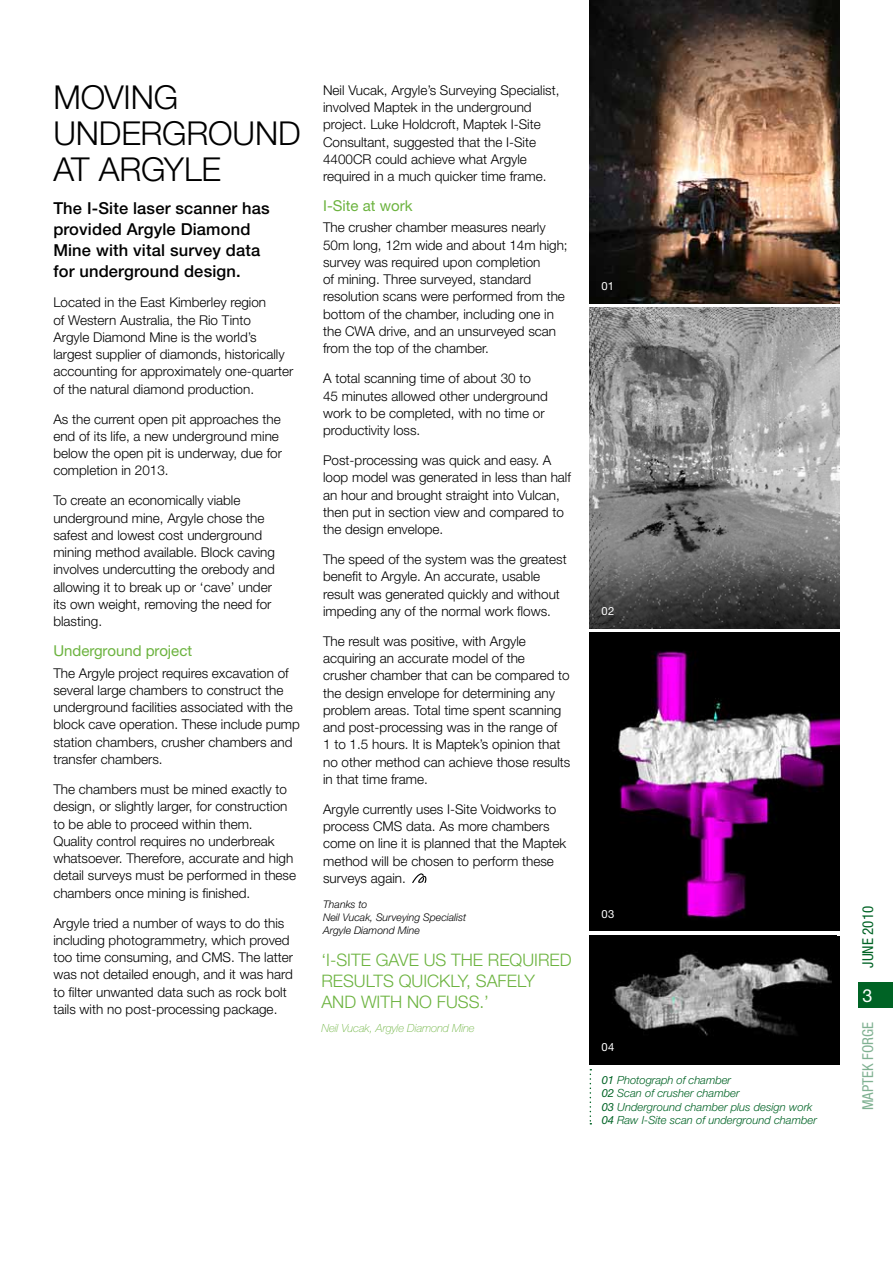
<style>
.page{position:relative;width:893px;height:1263px;background:#fff}
.page>*{position:absolute;margin:0;border:0;box-sizing:border-box;transform-origin:0 0}
.t1{font:300 33px/36px "Helvetica Neue LT Std";letter-spacing:-.005em;color:#000}
.t2{font:18px "Helvetica Neue LT Std";color:#fff}
.t3{font:300 17.25px/21px "Helvetica Neue LT Std";color:#6cb33f}
.t4{font:500 16.5px/21px "Helvetica Neue LT Std";letter-spacing:.01em;color:#000}
.t5{font:15px "Helvetica Neue LT Std";color:#6cb33f}
.t6{font:condensed 15px "Helvetica Neue LT Std";color:#80b192}
.t7{font:condensed 15px "Helvetica Neue LT Std";color:#006325}
.t8{font:300 13.5px/17.2px "Helvetica Neue LT Std";color:#000}
.t9{font:italic 300 11.25px/13.5px "Helvetica Neue LT Std";color:#006325}
.t10{font:italic 100 11.25px "Helvetica Neue LT Std";letter-spacing:-.005em;color:#6cb33f}
.t11{font:11.25px "Helvetica Neue LT Std";letter-spacing:.02em;color:#fff}
.t12{font:italic 300 10.5px/12.8px "Helvetica Neue LT Std";color:#000}
.s1{font-weight:400}
.s2{font-weight:400;font-style:normal;color:#fff}
</style>
<div class="page">
<div style="left:858px;top:982px;width:35px;height:25px;background:#006325"></div>
<svg style="left:412px;top:873px;width:14px;height:10px"></svg>
<svg style="left:590px;top:1069px;width:1px;height:55px"></svg>
<img style="left:590px;top:0;width:250px;height:303px">
<img style="left:590px;top:308px;width:250px;height:320px">
<div style="left:590px;top:633px;width:250px;height:298px;background:#000"></div>
<img style="left:618px;top:651px;width:222px;height:268px">
<div style="left:590px;top:935px;width:250px;height:129px;background:#000"></div>
<img style="left:613px;top:954px;width:219px;height:82px">
<h1 class="t1" style="left:53px;top:78px;width:249px">MOVING<br>UNDERGROUND<br>AT ARGYLE</h1>
<p class="t4" style="left:53px;top:198px;width:218px">The I-Site laser scanner has provided Argyle Diamond<br>Mine with vital survey data for underground design.</p>
<p class="t8" style="left:53px;top:294px;width:242px">Located in the East Kimberley region<br>of Western Australia, the Rio Tinto<br>Argyle Diamond Mine is the world’s largest supplier of diamonds, historically accounting for approximately one-quarter of the natural diamond production.</p>
<p class="t8" style="left:53px;top:410px;width:230px">As the current open pit approaches the end of its life, a new underground mine below the open pit is underway, due for completion in 2013.</p>
<p class="t8" style="left:53px;top:492px;width:223px">To create an economically viable underground mine, Argyle chose the safest and lowest cost underground mining method available. Block caving involves undercutting the orebody and allowing it to break up or ‘cave’ under its own weight, removing the need for blasting.</p>
<p class="t5" style="left:53px;top:642px;width:140px">Underground project</p>
<p class="t8" style="left:53px;top:664px;width:248px">The Argyle project requires excavation of several large chambers to construct the underground facilities associated with the block cave operation. These include pump station chambers, crusher chambers and transfer chambers.</p>
<p class="t8" style="left:53px;top:780px;width:244px">The chambers must be mined exactly to design, or slightly larger, for construction to be able to proceed within them.<br>Quality control requires no underbreak whatsoever. Therefore, accurate and high detail surveys must be performed in these chambers once mining is finished.</p>
<p class="t8" style="left:53px;top:914px;width:241px">Argyle tried a number of ways to do this including photogrammetry, which proved too time consuming, and CMS. The latter was not detailed enough, and it was hard to filter unwanted data such as rock bolt tails with no post-processing package.</p>
<p class="t8" style="left:323px;top:81px;width:238px">Neil Vucak, Argyle’s Surveying Specialist, involved Maptek in the underground project. Luke Holdcroft, Maptek I-Site Consultant, suggested that the I-Site 4400CR could achieve what Argyle required in a much quicker time frame.</p>
<p class="t5" style="left:323px;top:197px;width:91px">I-Site at work</p>
<p class="t8" style="left:323px;top:219px;width:246px">The crusher chamber measures nearly 50m long, 12m wide and about 14m high; survey was required upon completion<br>of mining. Three surveyed, standard resolution scans were performed from the bottom of the chamber, including one in the CWA drive, and an unsurveyed scan from the top of the chamber.</p>
<p class="t8" style="left:323px;top:370px;width:226px">A total scanning time of about 30 to<br>45 minutes allowed other underground work to be completed, with no time or productivity loss.</p>
<p class="t8" style="left:323px;top:451px;width:249px">Post-processing was quick and easy. A loop model was generated in less than half an hour and brought straight into Vulcan, then put in section view and compared to the design envelope.</p>
<p class="t8" style="left:323px;top:550px;width:245px">The speed of the system was the greatest benefit to Argyle. An accurate, usable result was generated quickly and without impeding any of the normal work flows.</p>
<p class="t8" style="left:323px;top:632px;width:249px">The result was positive, with Argyle acquiring an accurate model of the crusher chamber that can be compared to the design envelope for determining any problem areas. Total time spent scanning and post-processing was in the range of<br>1 to 1.5 hours. It is Maptek’s opinion that no other method can achieve those results in that time frame.</p>
<p class="t8" style="left:323px;top:800px;width:245px">Argyle currently uses I-Site Voidworks to process CMS data. As more chambers come on line it is planned that the Maptek method will be chosen to perform these surveys again.</p>
<p class="t12" style="left:323px;top:898px;width:145px">Thanks to<br>Neil Vucak, Surveying Specialist<br>Argyle Diamond Mine</p>
<p class="t3" style="left:321px;top:949px;width:252px">‘I-SITE GAVE US THE REQUIRED<br>RESULTS QUICKLY, SAFELY<br>AND WITH NO FUSS.’</p>
<p class="t10" style="left:321px;top:1021px;width:155px">Neil Vucak, Argyle Diamond Mine</p>
<p class="t11" style="left:602px;top:279px;width:14px">01</p>
<p class="t11" style="left:602px;top:604px;width:14px">02</p>
<p class="t11" style="left:602px;top:907px;width:14px">03</p>
<p class="t11" style="left:602px;top:1040px;width:14px">04</p>
<p class="t9" style="left:602px;top:1073px;width:217px"><span class="s1">01</span> Photograph of chamber<br><span class="s1">02</span> Scan of crusher chamber<span class="s2">R<br></span><span class="s1">03</span> Underground chamber plus design work <span class="s1">04</span> Raw I-Site scan of underground chamber</p>
<p class="t7" style="left:859px;top:968px;width:63px;rotate:-90deg">JUNE 2010</p>
<h2 class="t2" style="left:863px;top:984px;width:12px">3</h2>
<p class="t6" style="left:859px;top:1110px;width:90px;rotate:-90deg">MAPTEK FORGE</p>
</div>
